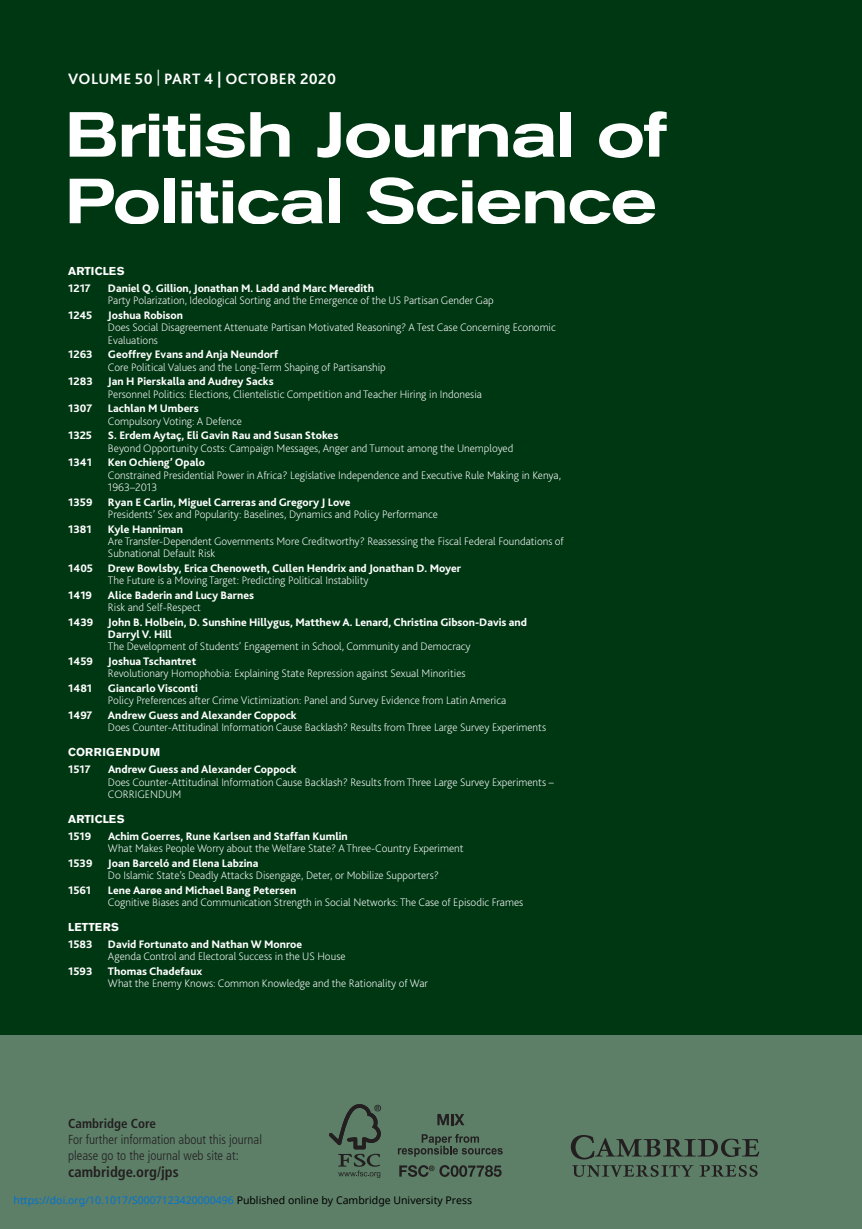
<style>
.page{position:relative;width:862px;height:1229px;background:#fff}
.page>*{position:absolute;margin:0;border:0;box-sizing:border-box;transform-origin:0 0}
.t1{font:700 15.75px "Bliss 2";letter-spacing:.025em;color:#fff}
.t2{font:700 condensed 14.7px "Frutiger LT Std";color:#231f20}
.t3{font:300 condensed 12.95px/16.3px "Frutiger LT Std";color:#231f20}
.t4{font:700 condensed 12.95px "Frutiger LT Std";color:#231f20}
.t5{font:200 11.38px/12.2px "Bliss 2";color:#fff}
.t6{font:800 11.38px/12.2px "Bliss 2";color:#fff}
.t7{font:700 11.38px "Akzidenz Grotesk BE";letter-spacing:.005em;color:#fff}
.t8{font:700 11.38px "Akzidenz Grotesk BE";letter-spacing:.045em;color:#fff}
.t9{font:10.5px "Noto Sans";color:#0172cf}
.s1{font-weight:300}
.s2{color:#000}
</style>
<div class="page">
<div style="left:0;top:0;width:862px;height:1228px;background:#003713"></div>
<div style="left:0;top:1034px;width:862px;height:194px;background:#5d7f68"></div>
<svg style="left:571px;top:1135px;width:188px;height:41px"></svg>
<svg style="left:437px;top:1114px;width:27px;height:12px"></svg>
<svg style="left:398px;top:1134px;width:105px;height:22px"></svg>
<svg style="left:399px;top:1165px;width:103px;height:11px"></svg>
<svg style="left:329px;top:1104px;width:52px;height:73px"></svg>
<svg style="left:70px;top:112px;width:46px;height:45px"></svg>
<svg style="left:122px;top:112px;width:167px;height:46px"></svg>
<svg style="left:317px;top:112px;width:23px;height:46px"></svg>
<svg style="left:346px;top:123px;width:88px;height:35px"></svg>
<svg style="left:441px;top:124px;width:113px;height:33px"></svg>
<div style="left:560px;top:112px;width:10px;height:45px;background:#fff"></div>
<svg style="left:599px;top:111px;width:67px;height:47px"></svg>
<svg style="left:70px;top:179px;width:89px;height:45px"></svg>
<div style="left:164px;top:179px;width:10px;height:44px;background:#fff"></div>
<svg style="left:182px;top:180px;width:141px;height:44px"></svg>
<div style="left:329px;top:179px;width:10px;height:44px;background:#fff"></div>
<svg style="left:366px;top:177px;width:106px;height:47px"></svg>
<svg style="left:478px;top:190px;width:177px;height:34px"></svg>
<h1 class="t1" style="left:68px;top:72px;width:269px">VOLUME 50 <span class="s1">|</span> PART 4 | OCTOBER 2020</h1>
<p class="t7" style="left:68px;top:267px;width:58px">ARTICLES</p>
<p class="t6" style="left:68px;top:283px;width:24px">1217</p>
<p class="t6" style="left:108px;top:283px;width:268px">Daniel Q. Gillion, Jonathan M. Ladd and Marc Meredith</p>
<p class="t5" style="left:108px;top:295px;width:387px">Party Polarization, Ideological Sorting and the Emergence of the US Partisan Gender Gap</p>
<p class="t6" style="left:68px;top:310px;width:26px">1245</p>
<p class="t6" style="left:108px;top:310px;width:76px">Joshua Robison</p>
<p class="t5" style="left:108px;top:322px;width:449px">Does Social Disagreement Attenuate Partisan Motivated Reasoning? A Test Case Concerning Economic<br>Evaluations</p>
<p class="t6" style="left:68px;top:349px;width:26px">1263</p>
<p class="t6" style="left:108px;top:349px;width:172px">Geoffrey Evans and Anja Neundorf</p>
<p class="t5" style="left:108px;top:362px;width:279px">Core Political Values and the Long-Term Shaping of Partisanship</p>
<p class="t6" style="left:68px;top:376px;width:26px">1283</p>
<p class="t6" style="left:108px;top:376px;width:167px">Jan H Pierskalla and Audrey Sacks</p>
<p class="t5" style="left:108px;top:389px;width:375px">Personnel Politics: Elections, Clientelistic Competition and Teacher Hiring in Indonesia</p>
<p class="t6" style="left:68px;top:403px;width:26px">1307</p>
<p class="t6" style="left:108px;top:403px;width:92px">Lachlan M Umbers</p>
<p class="t5" style="left:108px;top:415px;width:135px">Compulsory Voting: A Defence</p>
<p class="t6" style="left:68px;top:430px;width:25px">1325</p>
<p class="t6" style="left:108px;top:430px;width:232px">S. Erdem Aytaç, Eli Gavin Rau and Susan Stokes</p>
<p class="t5" style="left:108px;top:442px;width:407px">Beyond Opportunity Costs: Campaign Messages, Anger and Turnout among the Unemployed</p>
<p class="t6" style="left:68px;top:457px;width:25px">1341</p>
<p class="t6" style="left:108px;top:457px;width:99px">Ken Ochieng’ Opalo</p>
<p class="t5" style="left:108px;top:469px;width:454px">Constrained Presidential Power in Africa? Legislative Independence and Executive Rule Making in Kenya,<br>1963–2013</p>
<p class="t6" style="left:68px;top:496px;width:26px">1359</p>
<p class="t6" style="left:108px;top:496px;width:244px">Ryan E Carlin, Miguel Carreras and Gregory J Love</p>
<p class="t5" style="left:108px;top:509px;width:331px">Presidents’ Sex and Popularity: Baselines, Dynamics and Policy Performance</p>
<p class="t6" style="left:68px;top:523px;width:25px">1381</p>
<p class="t6" style="left:108px;top:523px;width:76px">Kyle Hanniman</p>
<p class="t5" style="left:108px;top:536px;width:457px">Are Transfer-Dependent Governments More Creditworthy? Reassessing the Fiscal Federal Foundations of<br>Subnational Default Risk</p>
<p class="t6" style="left:68px;top:563px;width:26px">1405</p>
<p class="t6" style="left:108px;top:563px;width:355px">Drew Bowlsby, Erica Chenoweth, Cullen Hendrix and Jonathan D. Moyer</p>
<p class="t5" style="left:108px;top:575px;width:262px">The Future is a Moving Target: Predicting Political Instability</p>
<p class="t6" style="left:68px;top:590px;width:25px">1419</p>
<p class="t6" style="left:108px;top:590px;width:148px">Alice Baderin and Lucy Barnes</p>
<p class="t5" style="left:108px;top:602px;width:94px">Risk and Self-Respect</p>
<p class="t6" style="left:68px;top:617px;width:26px">1439</p>
<p class="t6" style="left:108px;top:617px;width:420px">John B. Holbein, D. Sunshine Hillygus, Matthew A. Lenard, Christina Gibson-Davis and<br>Darryl V. Hill</p>
<p class="t5" style="left:108px;top:641px;width:364px">The Development of Students’ Engagement in School, Community and Democracy</p>
<p class="t6" style="left:68px;top:656px;width:26px">1459</p>
<p class="t6" style="left:108px;top:656px;width:90px">Joshua Tschantret</p>
<p class="t5" style="left:108px;top:668px;width:359px">Revolutionary Homophobia: Explaining State Repression against Sexual Minorities</p>
<p class="t6" style="left:68px;top:683px;width:25px">1481</p>
<p class="t6" style="left:108px;top:683px;width:91px">Giancarlo Visconti</p>
<p class="t5" style="left:108px;top:695px;width:399px">Policy Preferences after Crime Victimization: Panel and Survey Evidence from Latin America</p>
<p class="t6" style="left:68px;top:710px;width:26px">1497</p>
<p class="t6" style="left:108px;top:710px;width:190px">Andrew Guess and Alexander Coppock</p>
<p class="t5" style="left:108px;top:722px;width:439px">Does Counter-Attitudinal Information Cause Backlash? Results from Three Large Survey Experiments</p>
<p class="t8" style="left:68px;top:747px;width:93px">CORRIGENDUM</p>
<p class="t6" style="left:68px;top:764px;width:24px">1517</p>
<p class="t6" style="left:108px;top:764px;width:190px">Andrew Guess and Alexander Coppock</p>
<p class="t5" style="left:108px;top:776px;width:447px">Does Counter-Attitudinal Information Cause Backlash? Results from Three Large Survey Experiments –<br>CORRIGENDUM</p>
<p class="t7" style="left:68px;top:814px;width:58px">ARTICLES</p>
<p class="t6" style="left:68px;top:830px;width:25px">1519</p>
<p class="t6" style="left:108px;top:830px;width:241px">Achim Goerres, Rune Karlsen and Staffan Kumlin</p>
<p class="t5" style="left:108px;top:843px;width:357px">What Makes People Worry about the Welfare State? A Three-Country Experiment</p>
<p class="t6" style="left:68px;top:857px;width:26px">1539</p>
<p class="t6" style="left:108px;top:857px;width:152px">Joan Barceló and Elena Labzina</p>
<p class="t5" style="left:108px;top:869px;width:332px">Do Islamic State’s Deadly Attacks Disengage, Deter, or Mobilize Supporters?</p>
<p class="t6" style="left:68px;top:884px;width:24px">1561</p>
<p class="t6" style="left:108px;top:884px;width:190px">Lene Aarøe and Michael Bang Petersen</p>
<p class="t5" style="left:108px;top:896px;width:417px">Cognitive Biases and Communication Strength in Social Networks: The Case of Episodic Frames</p>
<p class="t7" style="left:68px;top:922px;width:52px">LETTERS</p>
<p class="t6" style="left:68px;top:938px;width:26px">1583</p>
<p class="t6" style="left:108px;top:938px;width:196px">David Fortunato and Nathan W Monroe</p>
<p class="t5" style="left:108px;top:951px;width:239px">Agenda Control and Electoral Success in the US House</p>
<p class="t6" style="left:68px;top:965px;width:26px">1593</p>
<p class="t6" style="left:108px;top:965px;width:96px">Thomas Chadefaux</p>
<p class="t5" style="left:108px;top:978px;width:321px">What the Enemy Knows: Common Knowledge and the Rationality of War</p>
<p class="t4" style="left:68px;top:1117px;width:89px">Cambridge Core</p>
<p class="t3" style="left:68px;top:1132px;width:195px">For further information about this journal please go to the journal web site at:</p>
<p class="t2" style="left:68px;top:1165px;width:112px">cambridge.org/jps</p>
<p class="t9" style="left:14px;top:1192px;width:460px">https://doi.org/10.1017/S0007123420000496 <span class="s2">Published online by Cambridge University Press</span></p>
</div>
